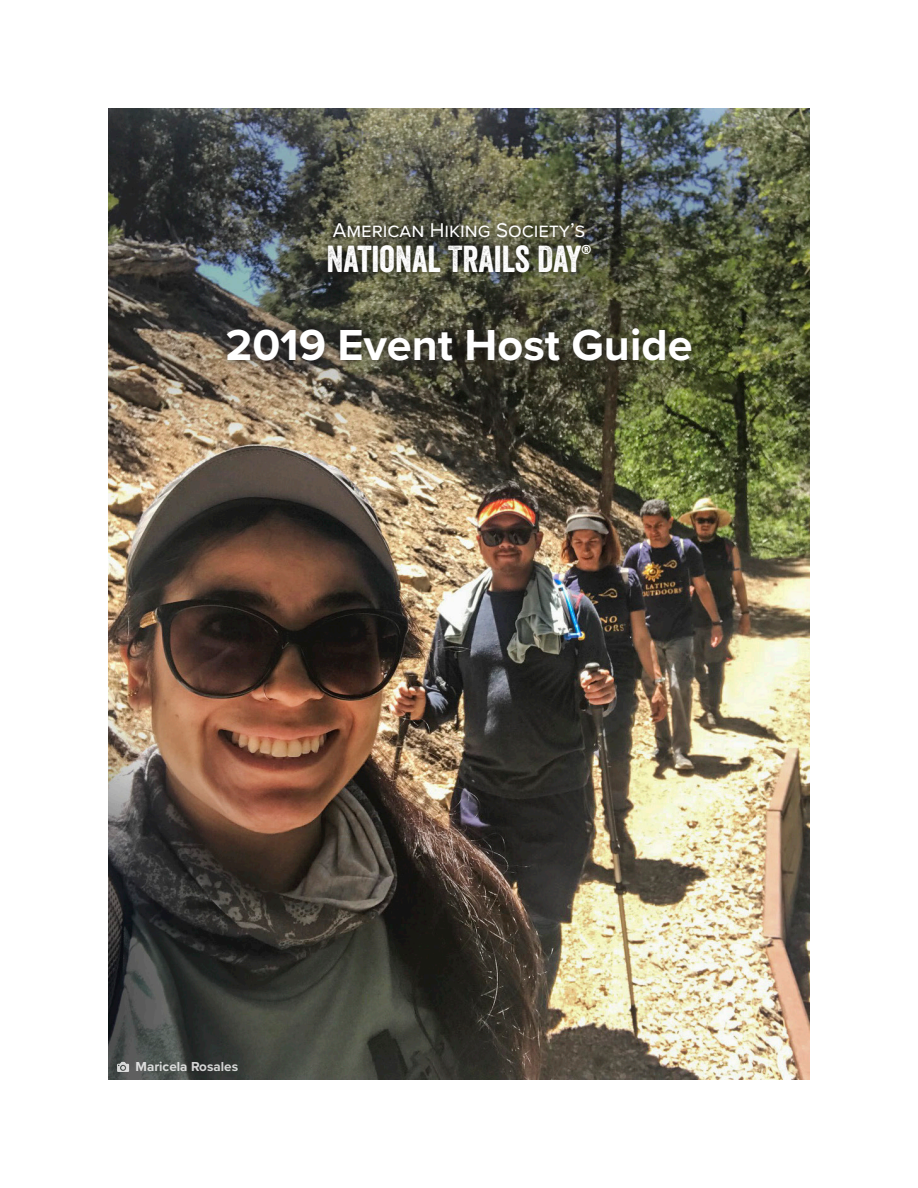
<style>
.page{position:relative;width:918px;height:1188px;background:#fff}
.page>*{position:absolute;margin:0;border:0;box-sizing:border-box;transform-origin:0 0}
.Header2{font:700 45px "Proxima Nova";color:#fff}
.t1{font:36.45px "Veneer";color:#fff}
.t2{font:20.55px "Proxima Nova";color:#fff}
.t3{font:700 13.5px "Proxima Nova";color:#fff}
</style>
<div class="page">
<img style="left:108px;top:108px;width:702px;height:972px">
<div style="left:218px;top:320px;width:483px;height:50px;background:#231f20;opacity:.75"></div>
<svg style="left:117px;top:1062px;width:12px;height:10px"></svg>
<img style="left:308px;top:212px;width:302px;height:85px">
<p class="t2" style="left:333px;top:219px;width:254px">AMERICAN HIKING SOCIETY’S</p>
<p class="t1" style="left:327px;top:236px;width:266px">NATIONAL TRAILS DAY<sup>®</sup></p>
<h2 class="Header2" style="left:225px;top:312px;width:469px">2019 Event Host Guide</h2>
<p class="t3" style="left:135px;top:1056px;width:104px">Maricela Rosales</p>
</div>
